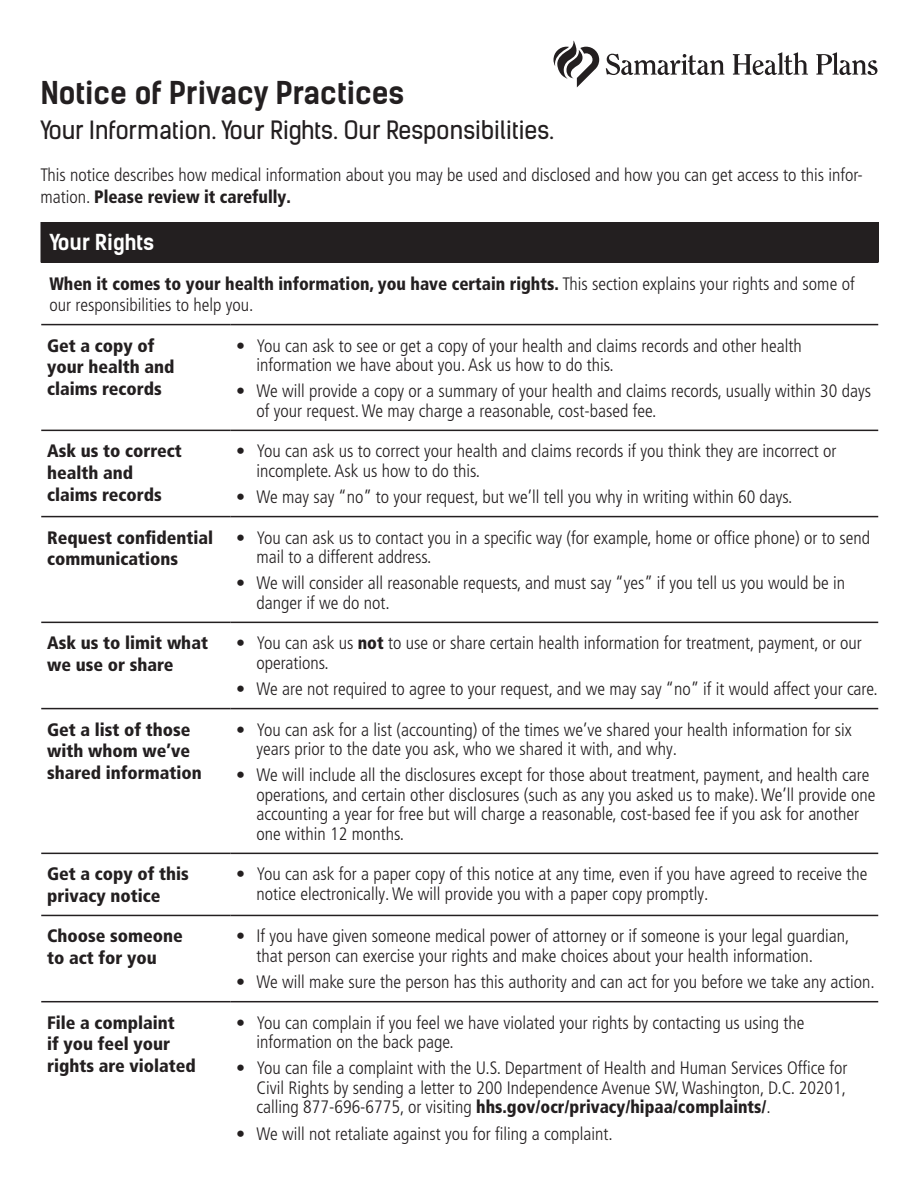
<style>
.page{position:relative;width:918px;height:1188px;background:#fff}
.page>*{position:absolute;margin:0;border:0;box-sizing:border-box;transform-origin:0 0}
.t1{font:700 30px "Kelson Sans";color:#231f20}
.t2{font:24px "Kelson Sans";color:#231f20}
.Section_Heading{font:700 21px "Kelson Sans";color:#fff}
.Body_Text{font:300 condensed 18px/19.5px "Frutiger LT Pro";color:#231f20}
.Table_Headline{font:900 condensed 18px/21.6px "Frutiger LT Pro";color:#231f20}
.s1{font-weight:900}
</style>
<div class="page">
<div style="left:41px;top:222px;width:837px;height:40px;background:#231f20"></div>
<hr style="left:40px;top:222px;width:2px;height:40px;background:#231f20">
<hr style="left:878px;top:222px;width:1px;height:40px;background:#231f20">
<hr style="left:41px;top:324px;width:189px;height:1px;background:#231f20">
<hr style="left:230px;top:324px;width:648px;height:1px;background:#231f20">
<hr style="left:41px;top:430px;width:189px;height:1px;background:#231f20">
<hr style="left:230px;top:430px;width:648px;height:1px;background:#231f20">
<hr style="left:41px;top:516px;width:189px;height:1px;background:#231f20">
<hr style="left:230px;top:516px;width:648px;height:1px;background:#231f20">
<hr style="left:41px;top:622px;width:189px;height:1px;background:#231f20">
<hr style="left:230px;top:622px;width:648px;height:1px;background:#231f20">
<hr style="left:41px;top:708px;width:189px;height:1px;background:#231f20">
<hr style="left:230px;top:708px;width:648px;height:1px;background:#231f20">
<hr style="left:41px;top:853px;width:189px;height:1px;background:#231f20">
<hr style="left:230px;top:853px;width:648px;height:1px;background:#231f20">
<hr style="left:41px;top:915px;width:189px;height:1px;background:#231f20">
<hr style="left:230px;top:915px;width:648px;height:1px;background:#231f20">
<hr style="left:41px;top:1001px;width:189px;height:1px;background:#231f20">
<hr style="left:230px;top:1001px;width:648px;height:1px;background:#231f20">
<svg style="left:554px;top:40px;width:45px;height:47px"></svg>
<svg style="left:606px;top:54px;width:119px;height:21px"></svg>
<svg style="left:733px;top:52px;width:75px;height:23px"></svg>
<svg style="left:816px;top:52px;width:62px;height:23px"></svg>
<p class="t1" style="left:40px;top:74px;width:365px">Notice of Privacy Practices</p>
<p class="t2" style="left:40px;top:115px;width:515px">Your Information. Your Rights. Our Responsibilities.</p>
<p class="Body_Text" style="left:40px;top:164px;width:824px;line-height:21.6px">This notice describes how medical information about you may be used and disclosed and how you can get access to this infor&shy;mation. <span class="s1">Please review it carefully.</span></p>
<p class="Section_Heading" style="left:49px;top:229px;width:106px">Your Rights</p>
<p class="Body_Text" style="left:49px;top:273px;width:807px;line-height:21.6px"><span class="s1">When it comes to your health information, you have certain rights.</span> This section explains your rights and some of our responsibilities to help you.</p>
<p class="Table_Headline" style="left:47px;top:335px;width:129px">Get a copy of your health and claims records</p>
<p class="Body_Text" style="left:256px;top:336px;width:547px;text-indent:-20px">• You can ask to see or get a copy of your health and claims records and other health information we have about you. Ask us how to do this.</p>
<p class="Body_Text" style="left:256px;top:382px;width:616px;text-indent:-20px">• We will provide a copy or a summary of your health and claims records, usually within 30 days of your request. We may charge a reasonable, cost-based fee.</p>
<p class="Table_Headline" style="left:47px;top:440px;width:136px">Ask us to correct health and claims records</p>
<p class="Body_Text" style="left:256px;top:442px;width:581px;text-indent:-20px">• You can ask us to correct your health and claims records if you think they are incorrect or incomplete. Ask us how to do this.</p>
<p class="Body_Text" style="left:236px;top:487px;width:558px">• We may say “no” to your request, but we’ll tell you why in writing within 60 days.</p>
<p class="Table_Headline" style="left:47px;top:527px;width:168px">Request confidential communications</p>
<p class="Body_Text" style="left:256px;top:528px;width:615px;text-indent:-20px">• You can ask us to contact you in a specific way (for example, home or office phone) or to send mail to a different address.</p>
<p class="Body_Text" style="left:256px;top:574px;width:590px;text-indent:-20px">• We will consider all reasonable requests, and must say “yes” if you tell us you would be in danger if we do not.</p>
<p class="Table_Headline" style="left:47px;top:632px;width:162px">Ask us to limit what we use or share</p>
<p class="Body_Text" style="left:256px;top:634px;width:607px;text-indent:-20px">• You can ask us <span class="s1">not</span> to use or share certain health information for treatment, payment, or our operations.</p>
<p class="Body_Text" style="left:236px;top:679px;width:643px">• We are not required to agree to your request, and we may say “no” if it would affect your care.</p>
<p class="Table_Headline" style="left:47px;top:719px;width:156px">Get a list of those with whom we’ve shared information</p>
<p class="Body_Text" style="left:256px;top:720px;width:597px;text-indent:-20px">• You can ask for a list (accounting) of the times we’ve shared your health information for six years prior to the date you ask, who we shared it with, and why.</p>
<p class="Body_Text" style="left:256px;top:766px;width:620px;text-indent:-20px">• We will include all the disclosures except for those about treatment, payment, and health care operations, and certain other disclosures (such as any you asked us to make). We’ll provide one accounting a year for free but will charge a reasonable, cost-based fee if you ask for another one within 12 months.</p>
<p class="Table_Headline" style="left:47px;top:863px;width:143px">Get a copy of this privacy notice</p>
<p class="Body_Text" style="left:256px;top:865px;width:612px;text-indent:-20px">• You can ask for a paper copy of this notice at any time, even if you have agreed to receive the notice electronically. We will provide you with a paper copy promptly.</p>
<p class="Table_Headline" style="left:47px;top:925px;width:137px">Choose someone to act for you</p>
<p class="Body_Text" style="left:256px;top:927px;width:595px;text-indent:-20px">• If you have given someone medical power of attorney or if someone is your legal guardian, that person can exercise your rights and make choices about your health information.</p>
<p class="Body_Text" style="left:236px;top:972px;width:640px">• We will make sure the person has this authority and can act for you before we take any action.</p>
<p class="Table_Headline" style="left:47px;top:1012px;width:150px">File a complaint<br>if you feel your rights are violated</p>
<p class="Body_Text" style="left:256px;top:1013px;width:549px;text-indent:-20px">• You can complain if you feel we have violated your rights by contacting us using the information on the back page.</p>
<p class="Body_Text" style="left:256px;top:1059px;width:592px;text-align:justify;text-indent:-20px">• You can file a complaint with the U.S. Department of Health and Human Services Office for Civil Rights by sending a letter to 200 Independence Avenue SW, Washington, D.C. 20201, calling 877-696-6775, or visiting <span class="s1">hhs.gov/ocr/privacy/hipaa/complaints/</span>.</p>
<p class="Body_Text" style="left:236px;top:1124px;width:378px">• We will not retaliate against you for filing a complaint.</p>
</div>
